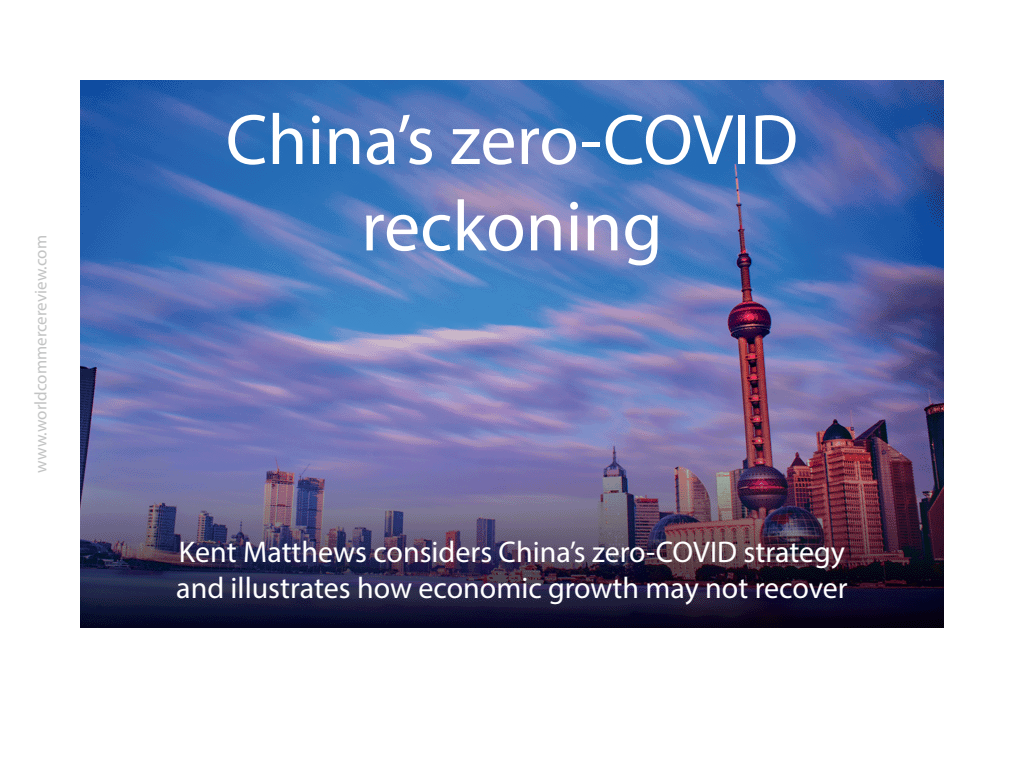
<style>
.page{position:relative;width:1024px;height:768px;background:#fff}
.page>*{position:absolute;margin:0;border:0;box-sizing:border-box;transform-origin:0 0}
.Headline{font:72px/86.4px "Myriad Pro";color:#fff;text-align:center}
.Intro{font:30px/36px "Myriad Pro";color:#fff}
.t1{font:17px "Myriad Pro";color:#c2c3c3}
</style>
<div class="page">
<img style="left:80px;top:80px;width:864px;height:548px">
<p class="t1" style="left:30px;top:473px;width:239px;rotate:-90deg">www.worldcommercereview.com</p>
<p class="Headline" style="left:226px;top:96px;width:574px">China’s zero-COVID reckoning</p>
<p class="Intro" style="left:176px;top:533px;width:673px">Kent Matthews considers China’s zero-COVID strategy and illustrates how economic growth may not recover</p>
</div>
